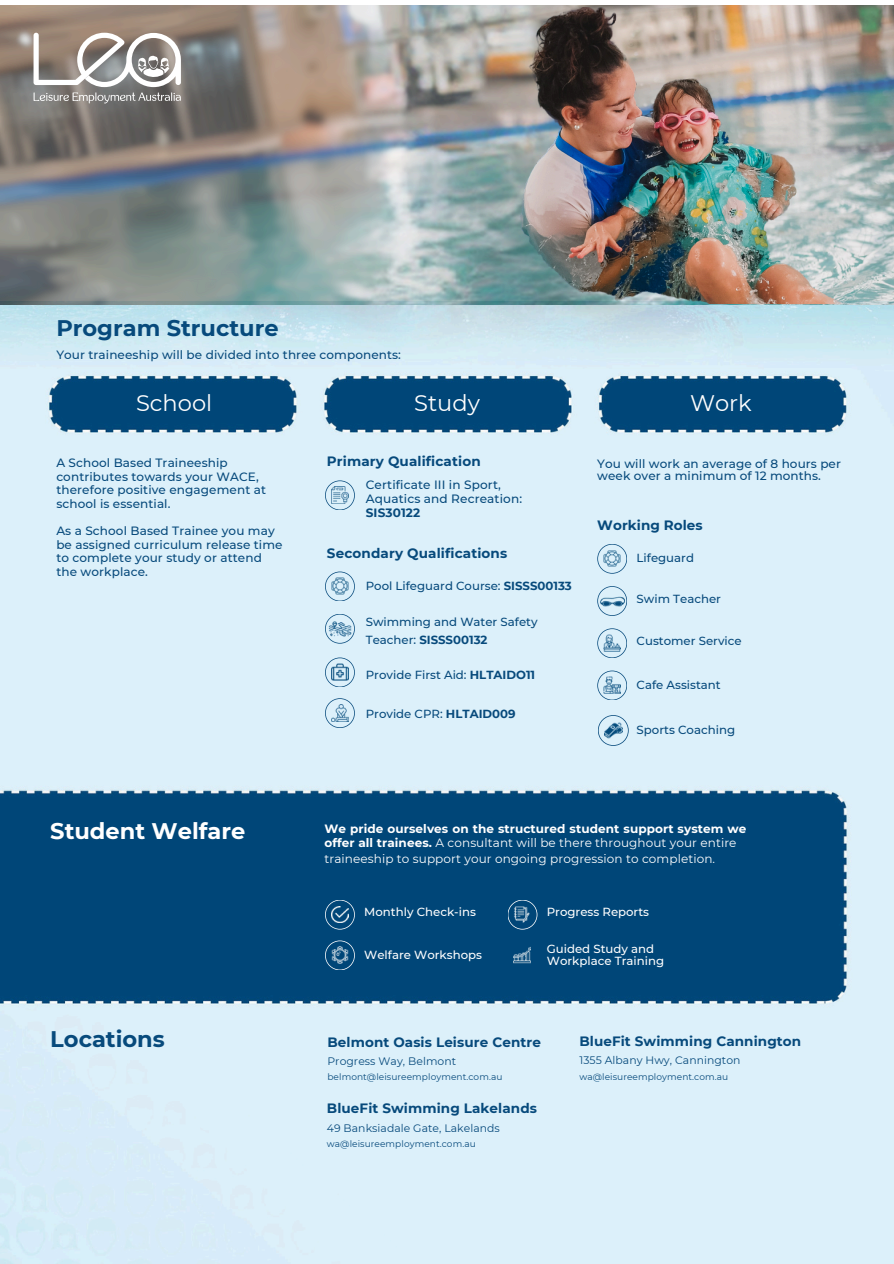
<style>
.page{position:relative;width:894px;height:1264px;background:#fff}
.page>*{position:absolute;margin:0;border:0;box-sizing:border-box;transform-origin:0 0}
.t1{font:700 22.5px "Montserrat";color:#074a7c}
.t2{font:22.5px "Montserrat";color:#fff}
.t3{font:700 22.5px "Montserrat";color:#fff}
.t4{font:700 13.5px "Montserrat";letter-spacing:.01em;color:#074a7c}
.t5{font:500 12px/13.5px "Montserrat";letter-spacing:.01em;color:#074a7c}
.t6{font:700 12px/13.5px "Montserrat";letter-spacing:.01em;color:#fff}
.t7{font:12px "Montserrat";letter-spacing:.01em;color:#fff}
.t8{font:500 11.7px/17.5px "Montserrat";color:#074a7c}
.t9{font:500 11.7px/12.5px "Montserrat";color:#fff}
.t10{font:10.8px "Montserrat";letter-spacing:.005em;color:#074a7c}
.t11{font:9px "Montserrat";letter-spacing:.01em;color:#074a7c}
.s1{font-weight:700}
.s2{font-weight:400}
</style>
<div class="page">
<img style="left:0;top:304px;width:893px;height:959px">
<img style="left:0;top:6px;width:893px;height:298px">
<svg style="left:325px;top:899px;width:30px;height:30px"></svg>
<svg style="left:325px;top:940px;width:30px;height:30px"></svg>
<svg style="left:325px;top:480px;width:30px;height:30px"></svg>
<img style="left:331px;top:946px;width:17px;height:17px">
<img style="left:331px;top:486px;width:17px;height:17px">
<svg style="left:597px;top:544px;width:30px;height:29px"></svg>
<svg style="left:597px;top:586px;width:30px;height:30px"></svg>
<svg style="left:597px;top:628px;width:30px;height:30px"></svg>
<img style="left:603px;top:634px;width:17px;height:17px">
<svg style="left:597px;top:670px;width:30px;height:30px"></svg>
<svg style="left:507px;top:899px;width:30px;height:30px"></svg>
<img style="left:513px;top:946px;width:17px;height:17px">
<img style="left:513px;top:7px;width:380px;height:296px">
<svg style="left:325px;top:571px;width:30px;height:30px"></svg>
<svg style="left:325px;top:614px;width:30px;height:29px"></svg>
<svg style="left:325px;top:657px;width:30px;height:30px"></svg>
<img style="left:331px;top:663px;width:17px;height:17px">
<svg style="left:325px;top:698px;width:30px;height:30px"></svg>
<svg style="left:597px;top:715px;width:31px;height:31px"></svg>
<svg style="left:34px;top:33px;width:147px;height:70px"></svg>
<h1 class="t1" style="left:56px;top:314px;width:224px">Program Structure</h1>
<p class="t5" style="left:56px;top:348px;width:346px">Your traineeship will be divided into three components:</p>
<p class="t2" style="left:136px;top:389px;width:78px">School</p>
<h4 class="t2" style="left:414px;top:389px;width:67px">Study</h4>
<h4 class="t2" style="left:689px;top:389px;width:63px">Work</h4>
<h4 class="t5" style="left:56px;top:456px;width:211px">A School Based Traineeship contributes towards your WACE, therefore positive engagement at school is essential.</h4>
<p class="t5" style="left:56px;top:524px;width:228px">As a School Based Trainee you may be assigned curriculum release time to complete your study or attend the workplace.</p>
<p class="t3" style="left:50px;top:817px;width:196px">Student Welfare</p>
<p class="t1" style="left:50px;top:1025px;width:116px">Locations</p>
<h4 class="t4" style="left:327px;top:453px;width:155px">Primary Qualification</h4>
<p class="t5" style="left:365px;top:477px;width:158px;line-height:14.1px">Certificate III in Sport,<br>Aquatics and Recreation:<br><span class="s1">SIS30122</span></p>
<p class="t4" style="left:327px;top:544px;width:182px">Secondary Qualifications</p>
<h1 class="t8" style="left:365px;top:577px;width:207px">Pool Lifeguard Course: <span class="s1">SISSS00133</span></h1>
<h5 class="t8" style="left:365px;top:613px;width:173px">Swimming and Water Safety<br>Teacher: <span class="s1">SISSS00132</span></h5>
<p class="t8" style="left:365px;top:666px;width:171px">Provide First Aid: <span class="s1">HLTAIDO11</span></p>
<h4 class="t8" style="left:365px;top:704px;width:151px">Provide CPR: <span class="s1">HLTAID009</span></h4>
<h4 class="t5" style="left:597px;top:457px;width:245px;line-height:12.5px">You will work an average of 8 hours per week over a minimum of 12 months.</h4>
<h3 class="t4" style="left:597px;top:517px;width:107px">Working Roles</h3>
<h4 class="t8" style="left:636px;top:549px;width:59px">Lifeguard</h4>
<h3 class="t8" style="left:636px;top:590px;width:86px">Swim Teacher</h3>
<h4 class="t8" style="left:636px;top:632px;width:106px">Customer Service</h4>
<p class="t8" style="left:636px;top:676px;width:86px">Cafe Assistant</p>
<p class="t8" style="left:636px;top:721px;width:100px">Sports Coaching</p>
<p class="t6" style="left:324px;top:822px;width:423px">We pride ourselves on the structured student support system we offer all trainees. <span class="s2">A consultant will be there throughout your entire</span></p>
<p class="t7" style="left:324px;top:851px;width:392px">traineeship to support your ongoing progression to completion.</p>
<h4 class="t9" style="left:364px;top:905px;width:113px">Monthly Check-ins</h4>
<p class="t9" style="left:364px;top:948px;width:119px">Welfare Workshops</p>
<h4 class="t9" style="left:546px;top:905px;width:104px">Progress Reports</h4>
<h2 class="t9" style="left:546px;top:942px;width:119px">Guided Study and<br>Workplace Training</h2>
<p class="t4" style="left:327px;top:1033px;width:215px">Belmont Oasis Leisure Centre</p>
<h4 class="t10" style="left:327px;top:1054px;width:130px">Progress Way, Belmont</h4>
<h1 class="t11" style="left:327px;top:1071px;width:176px">belmont@leisureemployment.com.au</h1>
<h3 class="t4" style="left:327px;top:1100px;width:211px">BlueFit Swimming Lakelands</h3>
<h6 class="t10" style="left:327px;top:1121px;width:174px">49 Banksiadale Gate, Lakelands</h6>
<h3 class="t11" style="left:327px;top:1137px;width:150px">wa@leisureemployment.com.au</h3>
<h6 class="t4" style="left:579px;top:1032px;width:223px">BlueFit Swimming Cannington</h6>
<p class="t10" style="left:579px;top:1053px;width:163px">1355 Albany Hwy, Cannington</p>
<p class="t11" style="left:579px;top:1071px;width:150px">wa@leisureemployment.com.au</p>
</div>
